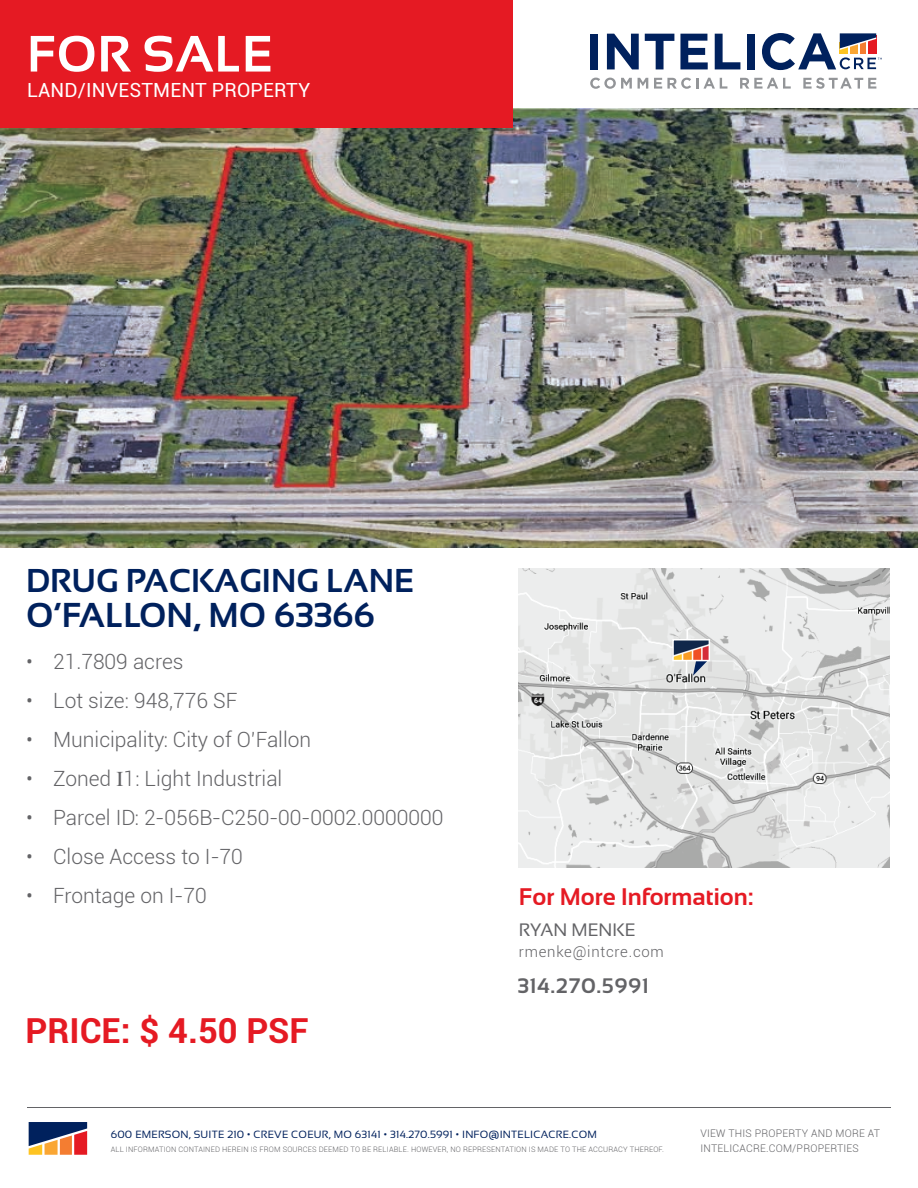
<style>
.page{position:relative;width:918px;height:1188px;background:#fff}
.page>*{position:absolute;margin:0;border:0;box-sizing:border-box;transform-origin:0 0}
.t1{font:700 51px "Sansation";letter-spacing:.01em;color:#fff}
.t2{font:700 34.5px "Sansation";color:#00215d}
.t3{font:700 34.5px "Roboto";color:#e51a23}
.t4{font:700 33px "Sansation";color:#00215d}
.t5{font:700 24px "Sansation";color:#e51a23}
.t6{font:300 21px "Roboto";color:#636366}
.t7{font:700 21px "Sansation";letter-spacing:.03em;color:#636366}
.t8{font:19.5px "Roboto";letter-spacing:.01em;color:#fff}
.t9{font:18px "Sansation";color:#636366}
.t10{font:300 15px "Roboto";letter-spacing:.05em;color:#636366}
.t11{font:10.5px "Sansation";letter-spacing:.02em;color:#00215d}
.t12{font:300 10.5px "Roboto";letter-spacing:.02em;color:#636366}
.t13{font:300 7.5px "Roboto";letter-spacing:.02em;color:#636366}
.s1{font-family:"Times";font-weight:400}
</style>
<div class="page">
<svg style="left:29px;top:1122px;width:58px;height:33px;background:#835d5e"></svg>
<hr style="left:27px;top:1108px;width:864px;height:1px;background:#636366">
<div style="left:590px;top:34px;width:8px;height:35px;background:#00215d"></div>
<svg style="left:607px;top:34px;width:32px;height:35px"></svg>
<svg style="left:645px;top:34px;width:29px;height:35px"></svg>
<svg style="left:680px;top:34px;width:28px;height:35px"></svg>
<svg style="left:715px;top:34px;width:25px;height:35px"></svg>
<div style="left:747px;top:34px;width:8px;height:35px;background:#00215d"></div>
<svg style="left:762px;top:33px;width:120px;height:37px"></svg>
<svg style="left:590px;top:78px;width:42px;height:11px"></svg>
<svg style="left:638px;top:78px;width:10px;height:11px"></svg>
<svg style="left:654px;top:78px;width:73px;height:11px"></svg>
<svg style="left:740px;top:78px;width:51px;height:11px"></svg>
<svg style="left:803px;top:78px;width:73px;height:11px"></svg>
<img style="left:0;top:109px;width:918px;height:438px">
<div style="left:0;top:0;width:513px;height:128px;background:#e51a23"></div>
<img style="left:519px;top:568px;width:371px;height:300px">
<svg style="left:672px;top:639px;width:38px;height:37px"></svg>
<h1 class="t1" style="left:27px;top:25px;width:247px">FOR SALE</h1>
<p class="t8" style="left:27px;top:76px;width:285px">LAND/INVESTMENT PROPERTY</p>
<h3 class="t4" style="left:26px;top:563px;width:389px">DRUG PACKAGING LANE</h3>
<h2 class="t2" style="left:26px;top:596px;width:350px">O’FALLON, MO 63366</h2>
<p class="t6" style="left:26px;top:647px;width:159px">• 21.7809 acres</p>
<p class="t6" style="left:26px;top:686px;width:213px">• Lot size: 948,776 SF</p>
<p class="t6" style="left:26px;top:725px;width:287px">• Municipality: City of O’Fallon</p>
<p class="t6" style="left:26px;top:764px;width:258px">• Zoned <span class="s1">I</span>1: Light Industrial</p>
<p class="t6" style="left:26px;top:803px;width:419px">• Parcel ID: 2-056B-C250-00-0002.0000000</p>
<p class="t6" style="left:26px;top:842px;width:218px">• Close Access to I-70</p>
<p class="t6" style="left:26px;top:881px;width:182px">• Frontage on I-70</p>
<h2 class="t3" style="left:26px;top:1007px;width:285px">PRICE: $ 4.50 PSF</h2>
<p class="t5" style="left:519px;top:883px;width:236px">For More Information:</p>
<p class="t9" style="left:519px;top:920px;width:118px">RYAN MENKE</p>
<p class="t10" style="left:519px;top:942px;width:147px">rmenke@intcre.com</p>
<p class="t7" style="left:517px;top:974px;width:133px">314.270.5991</p>
<p class="t11" style="left:111px;top:1128px;width:488px">600 EMERSON, SUITE 210 • CREVE COEUR, MO 63141 • 314.270.5991 • INFO@INTELICACRE.COM</p>
<p class="t12" style="left:700px;top:1126px;width:181px">VIEW THIS PROPERTY AND MORE AT</p>
<p class="t13" style="left:111px;top:1144px;width:555px">ALL INFORMATION CONTAINED HEREIN IS FROM SOURCES DEEMED TO BE RELIABLE. HOWEVER, NO REPRESENTATION IS MADE TO THE ACCURACY THEREOF.</p>
<p class="t12" style="left:700px;top:1141px;width:160px">INTELICACRE.COM/PROPERTIES</p>
</div>
